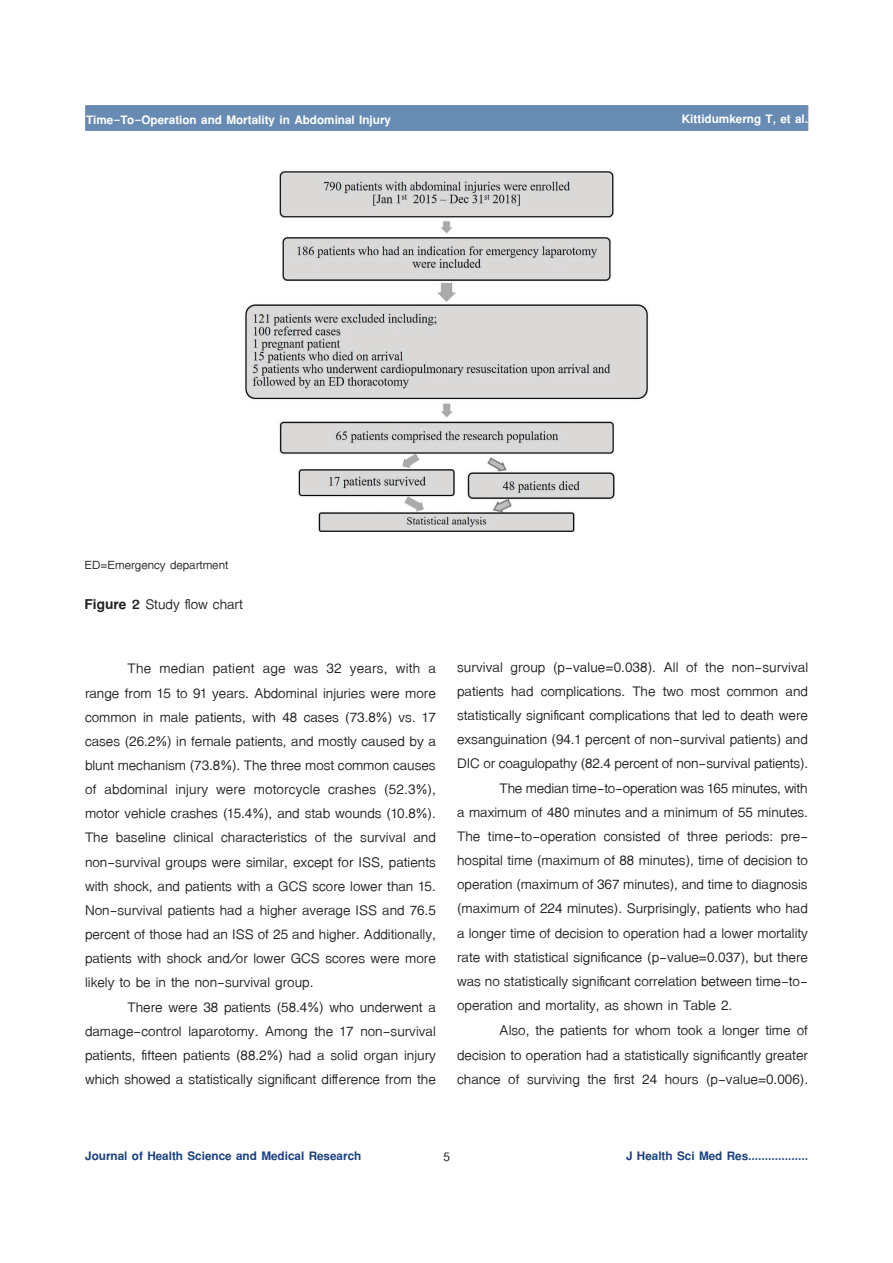
<style>
.page{position:relative;width:893px;height:1263px;background:#fff}
.page>*{position:absolute;margin:0;border:0;box-sizing:border-box;transform-origin:0 0}
.t1{font:21px/24.2px "TF Lanna";color:#231f20;text-align:justify}
.t2{font:700 18px "TF Lanna";color:#1b417f}
.t3{font:700 18px "TF Lanna";color:#fff}
.t4{font:18px "TF Lanna";color:#231f20}
.t5{font:700 18px "Cordia UPC";color:#231f20}
.s1{font-weight:700}
</style>
<div class="page">
<div style="left:85px;top:105px;width:723px;height:26px;background:#678bb3;border:1px solid #678bb3"></div>
<img style="left:245px;top:172px;width:404px;height:360px">
<p class="t3" style="left:86px;top:108px;width:307px">Time-To-Operation and Mortality in Abdominal Injury</p>
<p class="t3" style="left:682px;top:108px;width:128px">Kittidumkerng T, et al.</p>
<p class="t4" style="left:85px;top:554px;width:145px">ED=Emergency department</p>
<p class="t1" style="left:85px;top:592px;width:160px"><span class="s1">Figure 2</span> Study flow chart</p>
<p class="t1" style="left:85px;top:657px;width:352px;text-indent:43px">The median patient age was 32 years, with a range from 15 to 91 years. Abdominal injuries were more common in male patients, with 48 cases (73.8%) vs. 17 cases (26.2%) in female patients, and mostly caused by a blunt mechanism (73.8%). The three most common causes of abdominal injury were motorcycle crashes (52.3%), motor vehicle crashes (15.4%), and stab wounds (10.8%).<br>The baseline clinical characteristics of the survival and non-survival groups were similar, except for ISS, patients with shock, and patients with a GCS score lower than 15.<br>Non-survival patients had a higher average ISS and 76.5 percent of those had an ISS of 25 and higher. Additionally, patients with shock and/or lower GCS scores were more likely to be in the non-survival group.</p>
<p class="t1" style="left:85px;top:995px;width:352px;text-indent:43px">There were 38 patients (58.4%) who underwent a damage-control laparotomy. Among the 17 non-survival patients, fifteen patients (88.2%) had a solid organ injury which showed a statistically significant difference from the</p>
<p class="t1" style="left:457px;top:655px;width:353px">survival group (p-value=0.038). All of the non-survival</p>
<p class="t1" style="left:457px;top:679px;width:352px">patients had complications. The two most common and</p>
<p class="t1" style="left:457px;top:703px;width:352px">statistically significant complications that led to death were</p>
<p class="t1" style="left:457px;top:728px;width:352px">exsanguination (94.1 percent of non-survival patients) and</p>
<p class="t1" style="left:457px;top:752px;width:353px">DIC or coagulopathy (82.4 percent of non-survival patients).</p>
<p class="t1" style="left:500px;top:776px;width:309px">The median time-to-operation was 165 minutes, with</p>
<p class="t1" style="left:457px;top:800px;width:352px">a maximum of 480 minutes and a minimum of 55 minutes.</p>
<p class="t1" style="left:457px;top:824px;width:353px">The time-to-operation consisted of three periods: pre-</p>
<p class="t1" style="left:457px;top:848px;width:352px">hospital time (maximum of 88 minutes), time of decision to</p>
<p class="t1" style="left:457px;top:872px;width:352px">operation (maximum of 367 minutes), and time to diagnosis</p>
<p class="t1" style="left:457px;top:897px;width:352px">(maximum of 224 minutes). Surprisingly, patients who had</p>
<p class="t1" style="left:457px;top:921px;width:352px">a longer time of decision to operation had a lower mortality</p>
<p class="t1" style="left:457px;top:945px;width:352px">rate with statistical significance (p-value=0.037), but there</p>
<p class="t1" style="left:457px;top:969px;width:352px">was no statistically significant correlation between time-to-</p>
<p class="t1" style="left:457px;top:993px;width:277px">operation and mortality, as shown in Table 2.</p>
<p class="t1" style="left:500px;top:1018px;width:310px">Also, the patients for whom took a longer time of</p>
<p class="t1" style="left:457px;top:1043px;width:352px">decision to operation had a statistically significantly greater</p>
<p class="t1" style="left:457px;top:1067px;width:352px">chance of surviving the first 24 hours (p-value=0.006).</p>
<p class="t2" style="left:85px;top:1145px;width:277px">Journal of Health Science and Medical Research</p>
<p class="t5" style="left:443px;top:1146px;width:8px">5</p>
<p class="t2" style="left:626px;top:1145px;width:184px">J Health Sci Med Res..................</p>
</div>
